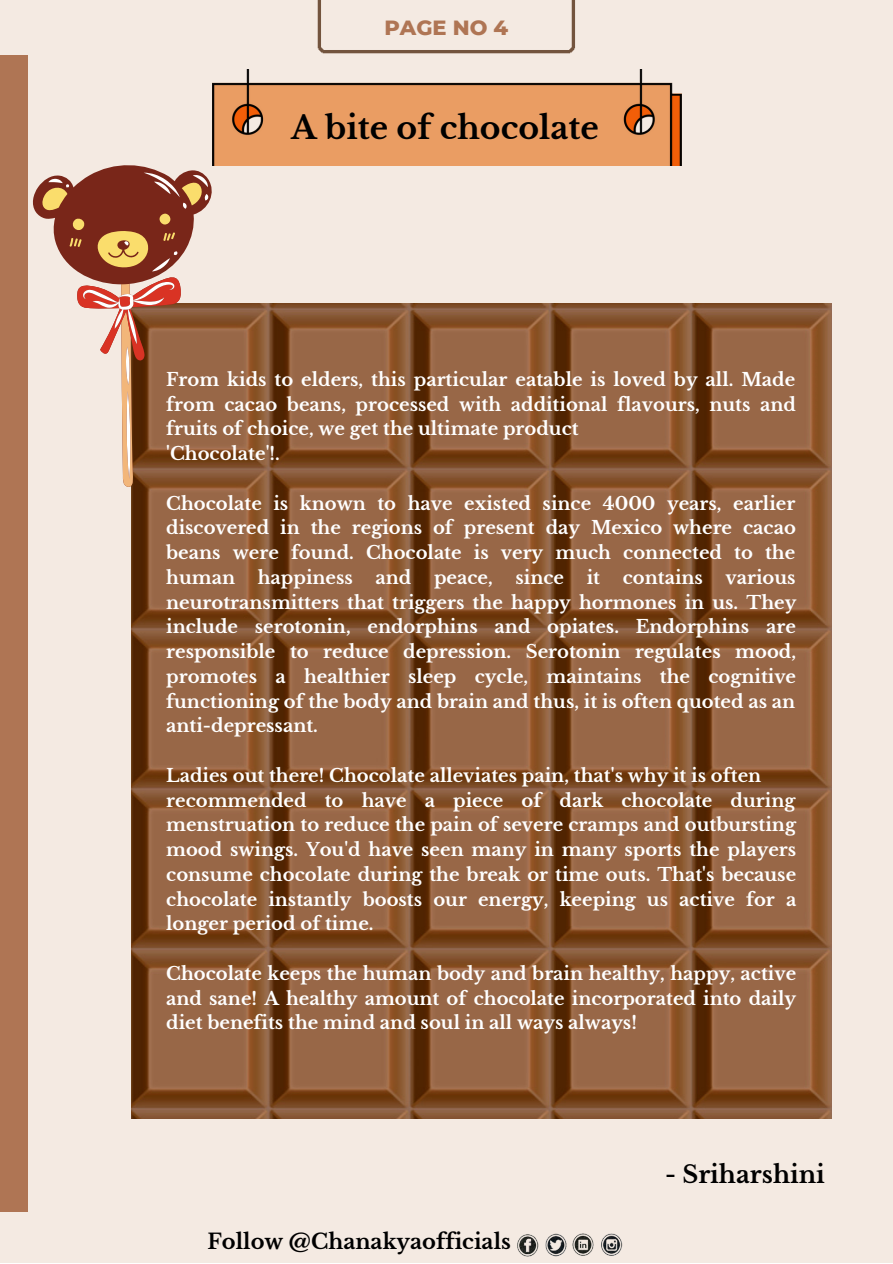
<style>
.page{position:relative;width:893px;height:1264px;background:#fff}
.page>*{position:absolute;margin:0;border:0;box-sizing:border-box;transform-origin:0 0}
.t1{font:700 31.5px "Libre Baskerville";color:#000}
.t2{font:700 24px "Libre Baskerville";color:#000}
.t3{font:700 21px "Libre Baskerville";color:#000}
.t4{font:800 21px "Montserrat";color:#af7554}
.t5{font:700 18px/24.8px "Libre Baskerville";color:#fff;text-align:justify}
</style>
<div class="page">
<div style="left:0;top:0;width:892px;height:1262px;background:#f4eae2"></div>
<div style="left:0;top:55px;width:28px;height:1156px;background:#af7554"></div>
<svg style="left:317px;top:0;width:259px;height:54px"></svg>
<img style="left:517px;top:1233px;width:106px;height:24px">
<img style="left:212px;top:70px;width:469px;height:95px">
<img style="left:131px;top:304px;width:700px;height:814px">
<svg style="left:33px;top:165px;width:179px;height:322px"></svg>
<svg style="left:41px;top:173px;width:167px;height:314px"></svg>
<p class="t4" style="left:384px;top:14px;width:125px">PAGE NO 4</p>
<p class="t1" style="left:291px;top:108px;width:309px">A bite of chocolate</p>
<p class="t5" style="left:166px;top:367px;width:631px">From kids to elders, this particular eatable is loved by all. Made from cacao beans, processed with additional flavours, nuts and fruits of choice, we get the ultimate product</p>
<p class="t5" style="left:166px;top:441px;width:115px">'Chocolate'!.</p>
<p class="t5" style="left:166px;top:491px;width:631px">Chocolate is known to have existed since 4000 years, earlier discovered in the regions of present day Mexico where cacao beans were found. Chocolate is very much connected to the human</p>
<p class="t5" style="left:166px;top:565px;width:631px;text-indent:559px">various neurotransmitters that triggers the happy hormones in us. They include serotonin, endorphins and opiates. Endorphins are responsible to reduce depression. Serotonin regulates mood, promotes a healthier sleep cycle, maintains the cognitive functioning of the body and brain and thus, it is often quoted as an</p>
<p class="t5" style="left:166px;top:713px;width:153px">anti-depressant.</p>
<p class="t5" style="left:166px;top:763px;width:596px">Ladies out there! Chocolate alleviates pain, that's why it is often</p>
<p class="t5" style="left:166px;top:788px;width:631px">recommended to have a piece of dark chocolate during menstruation to reduce the pain of severe cramps and outbursting mood swings. You'd have seen many in many sports the players consume chocolate during the break or time outs. That's because chocolate instantly boosts our energy, keeping us active for a longer period of time.</p>
<p class="t5" style="left:166px;top:961px;width:631px">Chocolate keeps the human body and brain healthy, happy, active and sane! A healthy amount of chocolate incorporated into daily diet benefits the mind and soul in all ways always!</p>
<p class="t5" style="left:258px;top:565px;width:97px">happiness</p>
<p class="t5" style="left:375px;top:565px;width:37px">and</p>
<p class="t5" style="left:434px;top:565px;width:60px">peace,</p>
<p class="t5" style="left:515px;top:565px;width:50px">since</p>
<p class="t5" style="left:586px;top:565px;width:15px">it</p>
<p class="t5" style="left:622px;top:565px;width:82px">contains</p>
<p class="t3" style="left:207px;top:1228px;width:305px">Follow @Chanakyaofficials</p>
<p class="t2" style="left:665px;top:1159px;width:161px">- Sriharshini</p>
</div>
